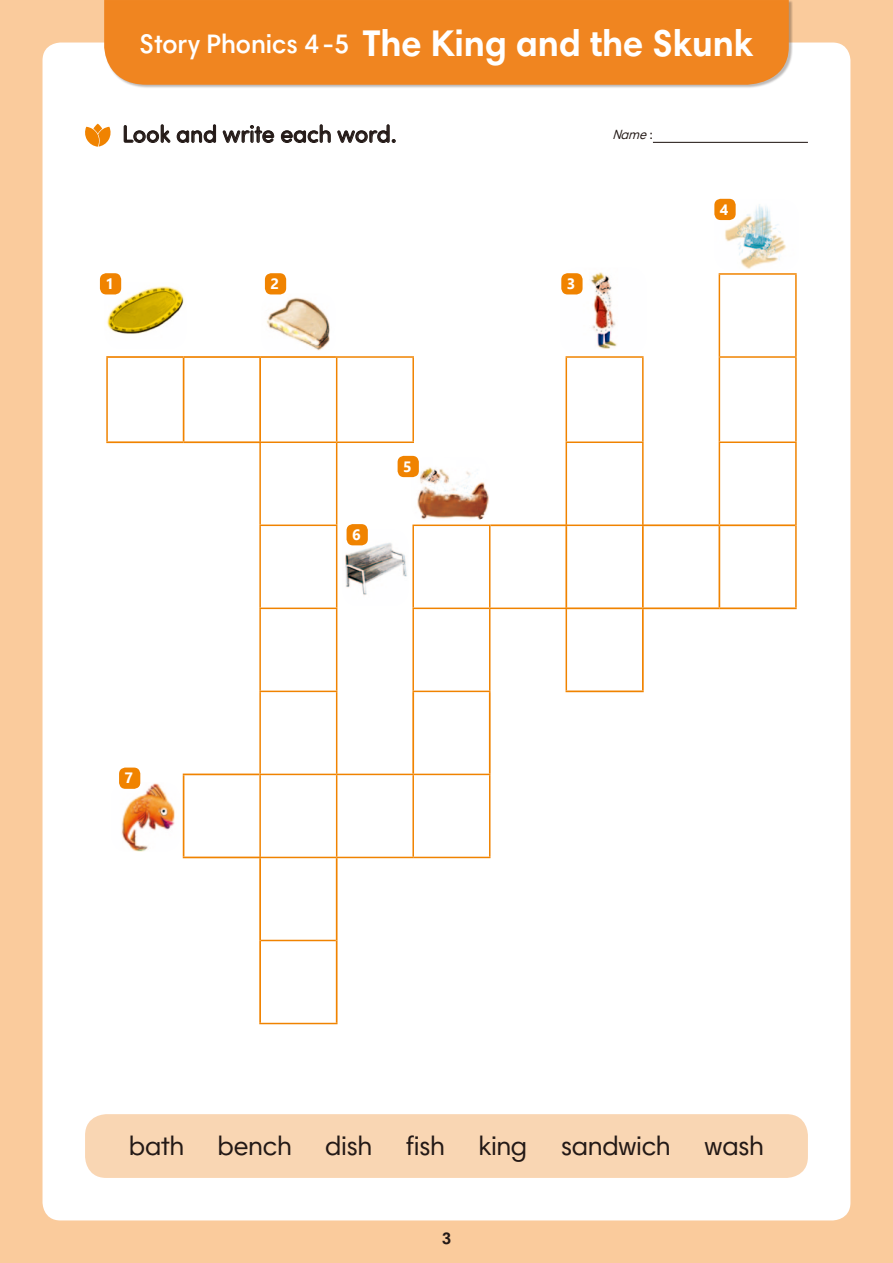
<style>
.page{position:relative;width:893px;height:1263px;background:#facb9c}
.page>*{position:absolute;margin:0;border:0;box-sizing:border-box;transform-origin:0 0}
.t1{font:700 37.5px "Harmonia Sans Std";color:#fff}
.t2{font:27px "Harmonia Sans CPS";letter-spacing:-.015em;color:#231916}
.t3{font:24px "Sofia Pro Soft CPS";letter-spacing:-.005em;color:#231916}
.t4{font:700 16.5px "Harmonia Sans CPS";color:#231916}
.t5{font:700 15px "Ebrima";color:#fff}
.t6{font:italic 13.5px "Harmonia Sans CPS";color:#231916;scale:.93 1}
.s1{font-family:"Harmonia Sans CPS";font-weight:600;font-size:27px}
.s2{font-style:normal}
</style>
<div class="page">
<div style="left:43px;top:43px;width:807px;height:1177px;background:#fff;border-radius:18px"></div>
<div style="left:105px;top:0;width:688px;height:89px;background:#231916;opacity:.3"></div>
<div style="left:104px;top:0;width:685px;height:85px;background:#f08520"></div>
<hr style="left:653px;top:142px;width:155px;height:1px;background:#231916">
<div style="left:85px;top:1114px;width:723px;height:64px;background:#f9d6b3;border-radius:21px"></div>
<hr style="left:719px;top:273px;width:78px;height:2px;background:#f08300">
<hr style="left:719px;top:275px;width:1px;height:81px;background:#f08300">
<hr style="left:795px;top:275px;width:2px;height:81px;background:#f08300">
<hr style="left:719px;top:356px;width:78px;height:2px;background:#f08300">
<hr style="left:719px;top:358px;width:1px;height:83px;background:#f08300">
<hr style="left:795px;top:358px;width:2px;height:83px;background:#f08300">
<hr style="left:719px;top:441px;width:78px;height:2px;background:#f08300">
<hr style="left:719px;top:443px;width:1px;height:81px;background:#f08300">
<hr style="left:795px;top:443px;width:2px;height:82px;background:#f08300">
<hr style="left:718px;top:526px;width:2px;height:81px;background:#f08300">
<hr style="left:490px;top:524px;width:77px;height:2px;background:#f08300">
<hr style="left:642px;top:524px;width:77px;height:2px;background:#f08300">
<hr style="left:719px;top:524px;width:76px;height:2px;background:#f08300">
<hr style="left:643px;top:607px;width:76px;height:2px;background:#f08300">
<hr style="left:719px;top:607px;width:78px;height:2px;background:#f08300">
<hr style="left:795px;top:525px;width:2px;height:82px;background:#f08300">
<hr style="left:490px;top:608px;width:77px;height:1px;background:#f08300">
<hr style="left:566px;top:356px;width:78px;height:2px;background:#f08300">
<hr style="left:566px;top:358px;width:1px;height:83px;background:#f08300">
<hr style="left:642px;top:358px;width:2px;height:83px;background:#f08300">
<hr style="left:566px;top:441px;width:78px;height:2px;background:#f08300">
<hr style="left:566px;top:443px;width:1px;height:81px;background:#f08300">
<hr style="left:642px;top:443px;width:2px;height:81px;background:#f08300">
<hr style="left:566px;top:524px;width:78px;height:2px;background:#f08300">
<hr style="left:566px;top:609px;width:1px;height:81px;background:#f08300">
<hr style="left:565px;top:526px;width:2px;height:81px;background:#f08300">
<hr style="left:642px;top:526px;width:2px;height:81px;background:#f08300">
<hr style="left:565px;top:607px;width:78px;height:2px;background:#f08300">
<hr style="left:642px;top:609px;width:2px;height:81px;background:#f08300">
<hr style="left:566px;top:690px;width:78px;height:2px;background:#f08300">
<hr style="left:183px;top:773px;width:76px;height:2px;background:#f08300">
<hr style="left:183px;top:775px;width:1px;height:81px;background:#f08300">
<hr style="left:183px;top:856px;width:78px;height:2px;background:#f08300">
<hr style="left:337px;top:774px;width:76px;height:1px;background:#f08300">
<hr style="left:337px;top:857px;width:76px;height:1px;background:#f08300">
<hr style="left:106px;top:356px;width:78px;height:2px;background:#f08300">
<hr style="left:184px;top:356px;width:76px;height:2px;background:#f08300">
<hr style="left:183px;top:358px;width:1px;height:83px;background:#f08300">
<hr style="left:106px;top:441px;width:78px;height:2px;background:#f08300">
<hr style="left:184px;top:441px;width:77px;height:2px;background:#f08300">
<hr style="left:106px;top:358px;width:2px;height:83px;background:#f08300">
<hr style="left:336px;top:358px;width:1px;height:83px;background:#f08300">
<hr style="left:259px;top:443px;width:2px;height:81px;background:#f08300">
<hr style="left:336px;top:443px;width:1px;height:81px;background:#f08300">
<hr style="left:259px;top:524px;width:78px;height:2px;background:#f08300">
<hr style="left:259px;top:526px;width:2px;height:82px;background:#f08300">
<hr style="left:336px;top:526px;width:1px;height:82px;background:#f08300">
<hr style="left:259px;top:608px;width:78px;height:1px;background:#f08300">
<hr style="left:259px;top:609px;width:2px;height:82px;background:#f08300">
<hr style="left:336px;top:609px;width:1px;height:82px;background:#f08300">
<hr style="left:259px;top:691px;width:78px;height:1px;background:#f08300">
<hr style="left:259px;top:692px;width:2px;height:82px;background:#f08300">
<hr style="left:336px;top:692px;width:1px;height:82px;background:#f08300">
<hr style="left:412px;top:524px;width:78px;height:2px;background:#f08300">
<hr style="left:412px;top:526px;width:2px;height:82px;background:#f08300">
<hr style="left:489px;top:526px;width:1px;height:82px;background:#f08300">
<hr style="left:412px;top:608px;width:78px;height:1px;background:#f08300">
<hr style="left:412px;top:609px;width:2px;height:82px;background:#f08300">
<hr style="left:489px;top:609px;width:1px;height:82px;background:#f08300">
<hr style="left:412px;top:691px;width:78px;height:1px;background:#f08300">
<hr style="left:413px;top:774px;width:77px;height:1px;background:#f08300">
<hr style="left:412px;top:775px;width:2px;height:82px;background:#f08300">
<hr style="left:489px;top:775px;width:1px;height:82px;background:#f08300">
<hr style="left:413px;top:857px;width:77px;height:1px;background:#f08300">
<hr style="left:412px;top:692px;width:2px;height:82px;background:#f08300">
<hr style="left:489px;top:692px;width:2px;height:82px;background:#f08300">
<hr style="left:260px;top:356px;width:76px;height:2px;background:#f08300">
<hr style="left:259px;top:358px;width:2px;height:83px;background:#f08300">
<hr style="left:336px;top:356px;width:78px;height:2px;background:#f08300">
<hr style="left:412px;top:358px;width:2px;height:83px;background:#f08300">
<hr style="left:259px;top:441px;width:78px;height:2px;background:#f08300">
<hr style="left:337px;top:441px;width:77px;height:2px;background:#f08300">
<hr style="left:259px;top:774px;width:78px;height:1px;background:#f08300">
<hr style="left:259px;top:775px;width:2px;height:82px;background:#f08300">
<hr style="left:336px;top:775px;width:1px;height:82px;background:#f08300">
<hr style="left:259px;top:857px;width:78px;height:1px;background:#f08300">
<hr style="left:261px;top:940px;width:75px;height:1px;background:#f08300">
<hr style="left:259px;top:1023px;width:79px;height:1px;background:#f08300">
<hr style="left:259px;top:858px;width:2px;height:82px;background:#f08300">
<hr style="left:336px;top:858px;width:2px;height:82px;background:#f08300">
<hr style="left:259px;top:940px;width:2px;height:83px;background:#f08300">
<hr style="left:336px;top:940px;width:2px;height:83px;background:#f08300">
<img style="left:119px;top:782px;width:56px;height:70px">
<img style="left:561px;top:272px;width:56px;height:77px">
<img style="left:266px;top:294px;width:64px;height:57px">
<img style="left:105px;top:283px;width:79px;height:51px">
<img style="left:411px;top:457px;width:78px;height:63px">
<img style="left:345px;top:530px;width:62px;height:65px">
<img style="left:714px;top:202px;width:72px;height:67px">
<svg style="left:85px;top:124px;width:26px;height:23px"></svg>
<svg style="left:124px;top:124px;width:46px;height:19px"></svg>
<svg style="left:177px;top:124px;width:39px;height:19px"></svg>
<svg style="left:223px;top:125px;width:51px;height:18px"></svg>
<svg style="left:281px;top:124px;width:50px;height:19px"></svg>
<svg style="left:337px;top:124px;width:59px;height:19px"></svg>
<div style="left:561px;top:273px;width:22px;height:21px;background:#f08300;border-radius:6px"></div>
<div style="left:398px;top:456px;width:21px;height:21px;background:#f08300;border-radius:6px"></div>
<div style="left:714px;top:199px;width:22px;height:21px;background:#f08300;border-radius:6px"></div>
<div style="left:347px;top:524px;width:21px;height:21px;background:#f08300;border-radius:6px"></div>
<div style="left:119px;top:767px;width:21px;height:22px;background:#f08300;border-radius:6px"></div>
<div style="left:265px;top:273px;width:21px;height:21px;background:#f08300;border-radius:6px"></div>
<div style="left:100px;top:273px;width:21px;height:21px;background:#f08300;border-radius:6px"></div>
<p class="t1" style="left:140px;top:20px;width:615px"><span class="s1">Story Phonics 4 -5</span> The King and the Skunk</p>
<p class="t3" style="left:122px;top:118px;width:276px">Look and write each word.</p>
<p class="t5" style="left:105px;top:273px;width:10px">1</p>
<p class="t5" style="left:270px;top:273px;width:10px">2</p>
<p class="t5" style="left:352px;top:523px;width:10px">6</p>
<p class="t5" style="left:403px;top:455px;width:10px">5</p>
<p class="t5" style="left:124px;top:767px;width:10px">7</p>
<p class="t6" style="left:613px;top:126px;width:44px">Name <span class="s2">:</span></p>
<p class="t5" style="left:567px;top:273px;width:10px">3</p>
<p class="t5" style="left:720px;top:198px;width:10px">4</p>
<p class="t2" style="left:129px;top:1129px;width:637px">bath bench dish fish king sandwich wash</p>
<p class="t4" style="left:442px;top:1228px;width:11px">3</p>
</div>
